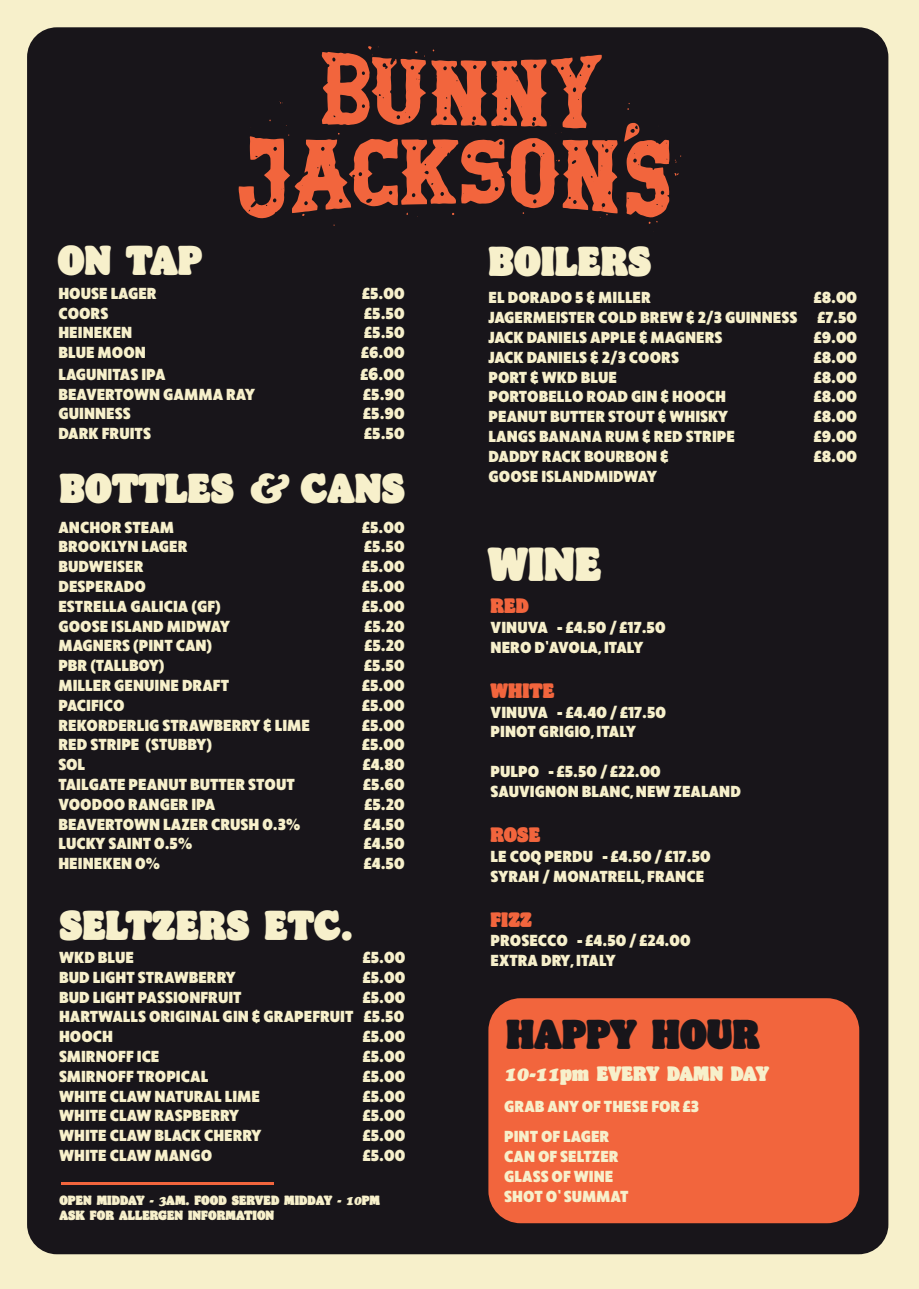
<style>
.page{position:relative;width:919px;height:1289px;background:#fff}
.page>*{position:absolute;margin:0;border:0;box-sizing:border-box;transform-origin:0 0}
.t1{font:48px "Bunny King";color:#f7f0cb}
.t2{font:42px "Bunny King";color:#f7f0cb}
.t3{font:42px "Bunny King";color:#18151a}
.t4{font:21px "Bunny King";letter-spacing:-.005em;color:#f7f0cb}
.t5{font:21px "Bunny King";color:#f2653d}
.t6{font:900 16.5px/19.8px "Ruck Sack";color:#f7f0cb}
.t7{font:13.5px/15px "Bunny King";color:#f7f0cb}
.s1{font-size:18px}
.s2{font-family:"Cooper Black Std";font-style:italic}
</style>
<div class="page">
<div style="left:0;top:0;width:918px;height:1288px;background:#f7f0cb"></div>
<div style="left:27px;top:27px;width:861px;height:1227px;background:#18151a;border-radius:30px"></div>
<hr style="left:61px;top:1181px;width:213px;height:3px;background:#f2653d">
<svg style="left:624px;top:123px;width:57px;height:101px"></svg>
<svg style="left:239px;top:46px;width:378px;height:172px"></svg>
<div style="left:488px;top:998px;width:371px;height:225px;background:#f2653d;border-radius:32px"></div>
<h2 class="t2" style="left:58px;top:242px;width:146px">ON TAP</h2>
<p class="t6" style="left:58px;top:282px;width:100px">HOUSE LAGER</p>
<p class="t6" style="left:362px;top:282px;width:43px">£5.00</p>
<p class="t6" style="left:58px;top:302px;width:51px">COORS</p>
<p class="t6" style="left:364px;top:302px;width:41px">£5.50</p>
<p class="t6" style="left:58px;top:322px;width:75px">HEINEKEN</p>
<p class="t6" style="left:364px;top:322px;width:41px">£5.50</p>
<p class="t6" style="left:58px;top:341px;width:89px">BLUE MOON</p>
<p class="t6" style="left:361px;top:341px;width:44px">£6.00</p>
<p class="t6" style="left:58px;top:363px;width:109px">LAGUNITAS IPA</p>
<p class="t6" style="left:360px;top:363px;width:45px">£<span class="s1">6</span>.00</p>
<p class="t6" style="left:58px;top:383px;width:198px">BEAVERTOWN GAMMA RAY</p>
<p class="t6" style="left:363px;top:383px;width:42px">£5.90</p>
<p class="t6" style="left:58px;top:403px;width:74px">GUINNESS</p>
<p class="t6" style="left:363px;top:403px;width:42px">£5.90</p>
<p class="t6" style="left:58px;top:422px;width:94px">DARK FRUITS</p>
<p class="t6" style="left:364px;top:422px;width:41px">£5.50</p>
<h2 class="t2" style="left:60px;top:470px;width:346px">BOTTLES <span class="s2">&amp;</span> CANS</h2>
<p class="t6" style="left:58px;top:516px;width:117px">ANCHOR STEAM</p>
<p class="t6" style="left:362px;top:516px;width:43px">£5.00</p>
<p class="t6" style="left:58px;top:535px;width:131px">BROOKLYN LAGER</p>
<p class="t6" style="left:364px;top:535px;width:41px">£5.50</p>
<p class="t6" style="left:58px;top:555px;width:87px">BUDWEISER</p>
<p class="t6" style="left:362px;top:555px;width:43px">£5.00</p>
<p class="t6" style="left:58px;top:575px;width:89px">DESPERADO</p>
<p class="t6" style="left:362px;top:575px;width:43px">£5.00</p>
<p class="t6" style="left:58px;top:595px;width:164px">ESTRELLA GALICIA (GF)</p>
<p class="t6" style="left:362px;top:595px;width:43px">£5.00</p>
<p class="t6" style="left:58px;top:615px;width:173px">GOOSE ISLAND MIDWAY</p>
<p class="t6" style="left:365px;top:615px;width:41px">£5.20</p>
<p class="t6" style="left:58px;top:634px;width:155px">MAGNERS (PINT CAN)</p>
<p class="t6" style="left:365px;top:634px;width:41px">£5.20</p>
<p class="t6" style="left:58px;top:654px;width:107px">PBR (TALLBOY)</p>
<p class="t6" style="left:364px;top:654px;width:41px">£5.50</p>
<p class="t6" style="left:58px;top:674px;width:172px">MILLER GENUINE DRAFT</p>
<p class="t6" style="left:362px;top:674px;width:43px">£5.00</p>
<p class="t6" style="left:58px;top:694px;width:68px">PACIFICO</p>
<p class="t6" style="left:362px;top:694px;width:43px">£5.00</p>
<p class="t6" style="left:58px;top:714px;width:253px">REKORDERLIG STRAWBERRY &amp; LIME</p>
<p class="t6" style="left:362px;top:714px;width:43px">£5.00</p>
<p class="t6" style="left:58px;top:733px;width:155px">RED STRIPE (STUBBY)</p>
<p class="t6" style="left:362px;top:733px;width:43px">£5.00</p>
<p class="t6" style="left:58px;top:753px;width:28px">SOL</p>
<p class="t6" style="left:363px;top:753px;width:43px">£4.80</p>
<p class="t6" style="left:58px;top:773px;width:238px">TAILGATE PEANUT BUTTER STOUT</p>
<p class="t6" style="left:363px;top:773px;width:42px">£5.60</p>
<p class="t6" style="left:58px;top:793px;width:158px">VOODOO RANGER IPA</p>
<p class="t6" style="left:365px;top:793px;width:41px">£5.20</p>
<p class="t6" style="left:58px;top:813px;width:243px">BEAVERTOWN LAZER CRUSH 0.3%</p>
<p class="t6" style="left:364px;top:813px;width:42px">£4.50</p>
<p class="t6" style="left:58px;top:832px;width:135px">LUCKY SAINT 0.5%</p>
<p class="t6" style="left:364px;top:832px;width:42px">£4.50</p>
<p class="t6" style="left:58px;top:852px;width:102px">HEINEKEN 0%</p>
<p class="t6" style="left:364px;top:852px;width:42px">£4.50</p>
<h2 class="t2" style="left:60px;top:906px;width:295px">SELTZERS ETC<span class="s2">.</span></h2>
<p class="t6" style="left:59px;top:946px;width:77px">WKD BLUE</p>
<p class="t6" style="left:363px;top:946px;width:43px">£5.00</p>
<p class="t6" style="left:59px;top:966px;width:178px">BUD LIGHT STRAWBERRY</p>
<p class="t6" style="left:363px;top:966px;width:43px">£5.00</p>
<p class="t6" style="left:59px;top:985px;width:184px">BUD LIGHT PASSIONFRUIT</p>
<p class="t6" style="left:59px;top:985px;width:347px;text-align:justify;text-indent:304px">£5.00<br>HARTWALLS ORIGINAL GIN &amp; GRAPEFRUIT £5.50<br>HOOCH</p>
<p class="t6" style="left:363px;top:1025px;width:43px">£5.00</p>
<p class="t6" style="left:59px;top:1045px;width:102px">SMIRNOFF ICE</p>
<p class="t6" style="left:363px;top:1045px;width:43px">£5.00</p>
<p class="t6" style="left:59px;top:1065px;width:151px">SMIRNOFF TROPICAL</p>
<p class="t6" style="left:363px;top:1065px;width:43px">£5.00</p>
<p class="t6" style="left:59px;top:1084px;width:202px">WHITE CLAW NATURAL LIME</p>
<p class="t6" style="left:363px;top:1084px;width:43px">£5.00</p>
<p class="t6" style="left:59px;top:1104px;width:181px">WHITE CLAW RASPBERRY</p>
<p class="t6" style="left:363px;top:1104px;width:43px">£5.00</p>
<p class="t6" style="left:59px;top:1124px;width:204px">WHITE CLAW BLACK CHERRY</p>
<p class="t6" style="left:363px;top:1124px;width:43px">£5.00</p>
<p class="t6" style="left:59px;top:1144px;width:155px">WHITE CLAW MANGO</p>
<p class="t6" style="left:363px;top:1144px;width:43px">£5.00</p>
<p class="t7" style="left:59px;top:1193px;width:322px">OPEN MIDDAY <span class="s2">- 3</span>AM<span class="s2">.</span> FOOD SERVED MIDDAY <span class="s2">- 10</span>PM<br>ASK FOR ALLERGEN INFORMATION</p>
<h2 class="t2" style="left:488px;top:242px;width:164px">BOILERS</h2>
<p class="t6" style="left:488px;top:287px;width:164px">EL DORADO 5 &amp; MILLER</p>
<p class="t6" style="left:488px;top:287px;width:370px;text-align:justify;text-indent:325px">£8.00<br>JAGERMEISTER COLD BREW &amp; 2/3 GUINNESS £7.50<br>JACK DANIELS APPLE &amp; MAGNERS</p>
<p class="t6" style="left:814px;top:326px;width:44px">£9.00</p>
<p class="t6" style="left:488px;top:346px;width:192px">JACK DANIELS &amp; 2/3 COORS</p>
<p class="t6" style="left:814px;top:346px;width:45px">£8.00</p>
<p class="t6" style="left:488px;top:366px;width:130px">PORT &amp; WKD BLUE</p>
<p class="t6" style="left:814px;top:366px;width:45px">£8.00</p>
<p class="t6" style="left:488px;top:386px;width:239px">PORTOBELLO ROAD GIN &amp; HOOCH</p>
<p class="t6" style="left:814px;top:386px;width:45px">£8.00</p>
<p class="t6" style="left:488px;top:405px;width:241px">PEANUT BUTTER STOUT &amp; WHISKY</p>
<p class="t6" style="left:814px;top:405px;width:45px">£8.00</p>
<p class="t6" style="left:488px;top:425px;width:248px">LANGS BANANA RUM &amp; RED STRIPE</p>
<p class="t6" style="left:814px;top:425px;width:44px">£9.00</p>
<p class="t6" style="left:488px;top:445px;width:182px">DADDY RACK BOURBON &amp;</p>
<p class="t6" style="left:814px;top:445px;width:45px">£8.00</p>
<p class="t6" style="left:488px;top:465px;width:170px">GOOSE ISLANDMIDWAY</p>
<h1 class="t1" style="left:487px;top:543px;width:115px">WINE</h1>
<p class="t5" style="left:490px;top:596px;width:40px">RED</p>
<p class="t6" style="left:490px;top:616px;width:176px">VINUVA - £4.50 / £17.50<br>NERO D’AVOLA, ITALY</p>
<p class="t5" style="left:490px;top:681px;width:65px">WHITE</p>
<p class="t6" style="left:490px;top:701px;width:177px">VINUVA - £4.40 / £17.50<br>PINOT GRIGIO, ITALY</p>
<p class="t6" style="left:490px;top:760px;width:252px">PULPO - £5.50 / £22.00<br>SAUVIGNON BLANC, NEW ZEALAND</p>
<p class="t5" style="left:490px;top:825px;width:51px">ROSE</p>
<p class="t6" style="left:490px;top:845px;width:222px">LE COQ PERDU - £4.50 / £17.50<br>SYRAH / MONATRELL, FRANCE</p>
<p class="t5" style="left:490px;top:909px;width:43px">FIZZ</p>
<p class="t6" style="left:490px;top:929px;width:201px">PROSECCO - £4.50 / £24.00<br>EXTRA DRY, ITALY</p>
<h2 class="t3" style="left:506px;top:1015px;width:255px">HAPPY HOUR</h2>
<p class="t4" style="left:504px;top:1064px;width:266px"><span class="s2">10-11</span>pm EVERY DAMN DAY</p>
<p class="t6" style="left:504px;top:1089px;width:196px;line-height:30.6px">GRAB ANY OF THESE FOR £3<br>PINT OF LAGER</p>
<p class="t6" style="left:504px;top:1145px;width:126px">CAN OF SELTZER<br>GLASS OF WINE<br>SHOT O’ SUMMAT</p>
</div>
